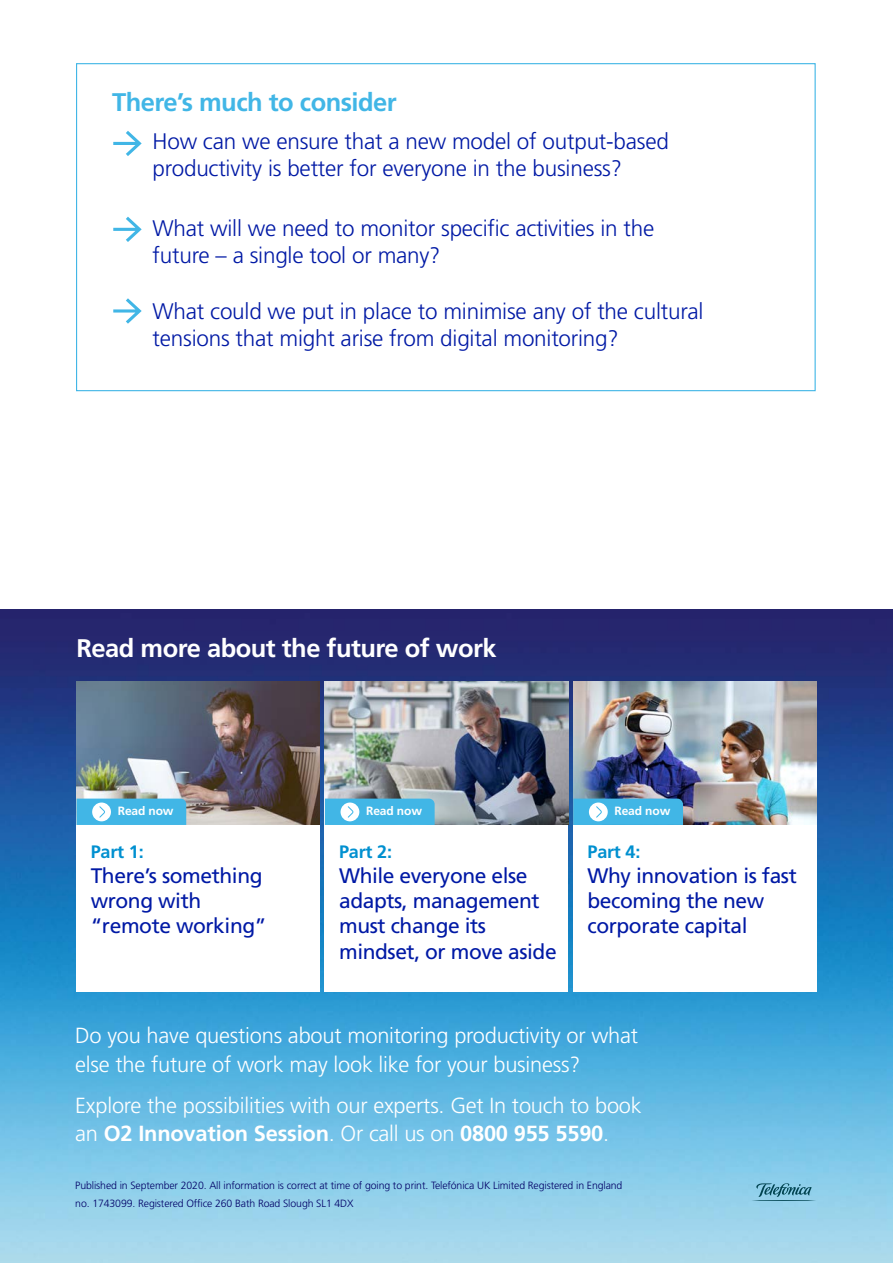
<style>
.page{position:relative;width:893px;height:1263px;background:#fff}
.page>*{position:absolute;margin:0;border:0;box-sizing:border-box;transform-origin:0 0}
.t1{font:700 25.5px "Frutiger";letter-spacing:-.02em;color:#fff}
.t2{font:700 25.5px "Frutiger";letter-spacing:-.02em;color:#41b6e6}
.t3{font:300 22.5px/27px "Frutiger";letter-spacing:-.01em;color:#0019a5}
.t4{font:300 21.9px/28.5px "Frutiger";letter-spacing:-.01em;color:#fff}
.t5{font:21px/25.2px "Frutiger";letter-spacing:-.02em;color:#0019a5}
.t6{font:700 18px "Frutiger";letter-spacing:-.01em;color:#0090d0}
.t7{font:700 12px "Frutiger";letter-spacing:-.01em;color:#fff}
.t8{font:300 10.5px/18px "Frutiger";letter-spacing:-.01em;color:#006}
.s1{font-weight:700}
</style>
<div class="page">
<img style="left:0;top:609px;width:893px;height:654px">
<svg style="left:76px;top:63px;width:740px;height:329px"></svg>
<div style="left:77px;top:825px;width:243px;height:166px;background:#fff"></div>
<img style="left:77px;top:681px;width:243px;height:144px">
<svg style="left:77px;top:798px;width:109px;height:27px;background:#55bce7"></svg>
<div style="left:325px;top:825px;width:243px;height:166px;background:#fff"></div>
<img style="left:325px;top:681px;width:243px;height:144px">
<svg style="left:325px;top:798px;width:110px;height:27px;background:#54bbe6"></svg>
<div style="left:573px;top:825px;width:243px;height:166px;background:#fff"></div>
<img style="left:573px;top:681px;width:243px;height:144px">
<svg style="left:573px;top:798px;width:110px;height:27px;background:#52bae5"></svg>
<hr style="left:751px;top:1200px;width:65px;height:1px;background:#004350;border-radius:50%">
<svg style="left:756px;top:1183px;width:56px;height:14px"></svg>
<p class="t2" style="left:112px;top:87px;width:286px">There’s much to consider</p>
<p class="t3" style="left:153px;top:128px;width:518px">How can we ensure that a new model of output-based productivity is better for everyone in the business?</p>
<p class="t3" style="left:153px;top:215px;width:503px">What will we need to monitor specific activities in the future – a single tool or many?</p>
<p class="t3" style="left:153px;top:298px;width:552px">What could we put in place to minimise any of the cultural tensions that might arise from digital monitoring?</p>
<p class="t1" style="left:77px;top:633px;width:422px">Read more about the future of work</p>
<p class="t7" style="left:118px;top:804px;width:57px">Read now</p>
<p class="t6" style="left:91px;top:841px;width:54px">Part 1:</p>
<p class="t5" style="left:91px;top:863px;width:177px">There’s something wrong with “remote working”</p>
<p class="t7" style="left:366px;top:804px;width:57px">Read now</p>
<p class="t6" style="left:339px;top:841px;width:54px">Part 2:</p>
<p class="t5" style="left:339px;top:863px;width:219px">While everyone else adapts, management must change its mindset, or move aside</p>
<p class="t7" style="left:614px;top:804px;width:57px">Read now</p>
<p class="t6" style="left:587px;top:841px;width:54px">Part 4:</p>
<p class="t5" style="left:587px;top:863px;width:211px">Why innovation is fast becoming the new corporate capital</p>
<p class="t4" style="left:75px;top:1021px;width:564px">Do you have questions about monitoring productivity or what else the future of work may look like for your business?</p>
<p class="t4" style="left:75px;top:1091px;width:568px">Explore the possibilities with our experts. Get In touch to book an <span class="s1">O2 Innovation Session</span>. Or call us on <span class="s1">0800 955 5590</span>.</p>
<p class="t8" style="left:75px;top:1177px;width:549px">Published in September 2020. All information is correct at time of going to print. Telefónica UK Limited Registered in England no. 1743099. Registered Office 260 Bath Road Slough SL1 4DX</p>
</div>
